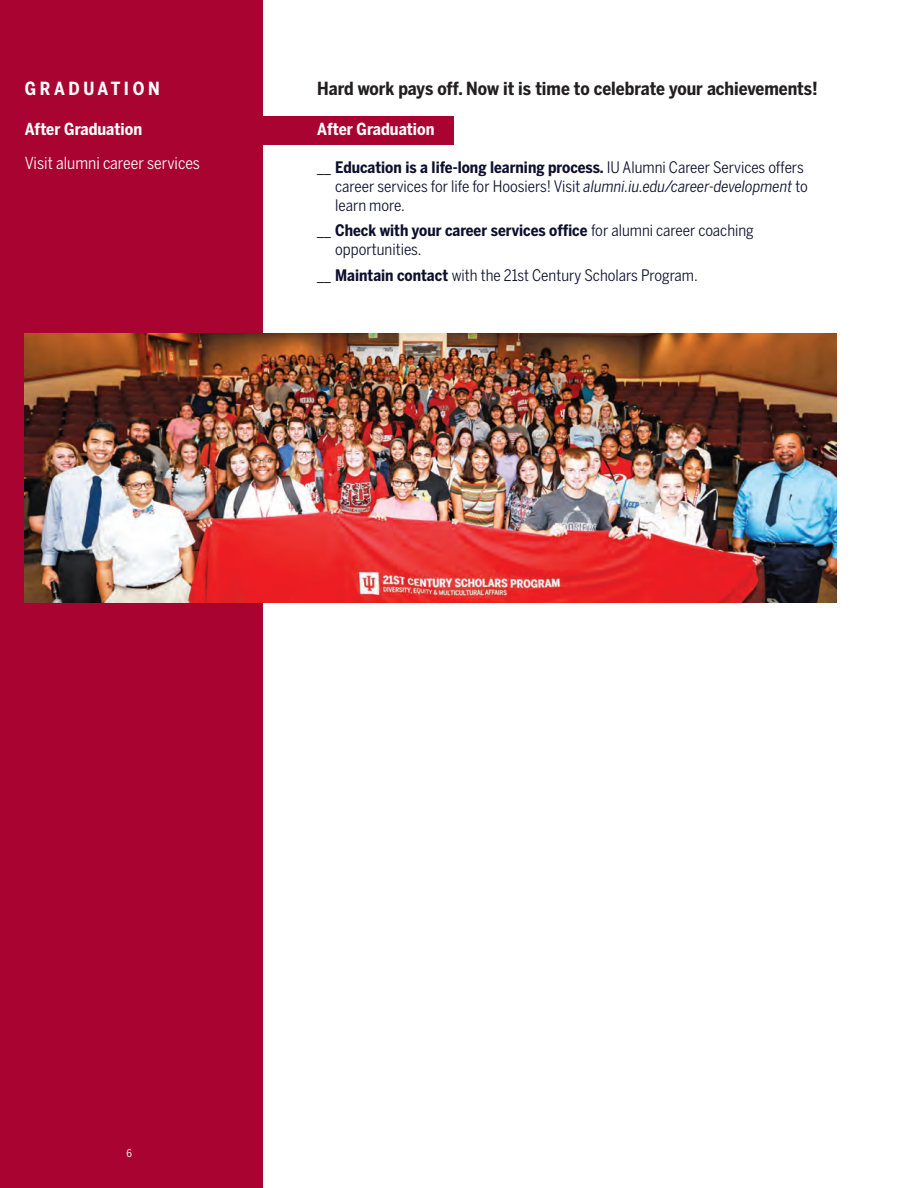
<style>
.page{position:relative;width:918px;height:1188px;background:#fff}
.page>*{position:absolute;margin:0;border:0;box-sizing:border-box;transform-origin:0 0}
.t1{font:700 18px "Benton Sans Cond";color:#231f20}
.Headline_style__whit{font:700 18px "Benton Sans Cond";letter-spacing:.2em;color:#fff}
.Side-bar__body_copy{font:700 16.5px "Benton Sans Cond";color:#fff}
.Side-bar__body_copy-2{font:16.5px "Benton Sans Cond";color:#fff}
.t2{font:15.75px/18.9px "Benton Sans Cond";color:#0d0f2f}
.t3{font:10.5px "Benton Sans Cond";color:#fff}
.s1{color:#231f20}
.s2{font-weight:700}
.s3{font-style:italic}
.s4{color:#0d112f}
</style>
<div class="page">
<div style="left:0;top:0;width:262px;height:1188px;background:#a90332"></div>
<div style="left:206px;top:116px;width:248px;height:29px;background:#a90332"></div>
<img style="left:25px;top:334px;width:812px;height:269px">
<p class="Headline_style__whit" style="left:25px;top:77px;width:136px">GRADUATION</p>
<p class="Side-bar__body_copy" style="left:25px;top:119px;width:119px">After Graduation</p>
<p class="Side-bar__body_copy-2" style="left:25px;top:154px;width:177px">Visit alumni career services</p>
<p class="t1" style="left:317px;top:77px;width:502px">Hard work pays off. Now it is time to celebrate your achievements!</p>
<p class="Side-bar__body_copy" style="left:317px;top:119px;width:119px">After Graduation</p>
<p class="t2" style="left:335px;top:158px;width:474px;text-indent:-18px"><span class="s1">__</span> <span class="s2">Education is a life-long learning process.</span> IU Alumni Career Services offers career services for life for Hoosiers! Visit <span class="s3">alumni.iu.edu/career-development</span> to learn more.</p>
<p class="t2" style="left:335px;top:221px;width:420px;text-indent:-18px"><span class="s1">__</span> <span class="s2">Check with your career services office</span> for alumni career coaching opportunities<span class="s4">.</span></p>
<p class="t2" style="left:317px;top:266px;width:382px"><span class="s1">__</span> <span class="s2">Maintain contact</span> with the 21st Century Scholars Program<span class="s4">.</span></p>
<p class="t3" style="left:126px;top:1147px;width:7px">6</p>
</div>
